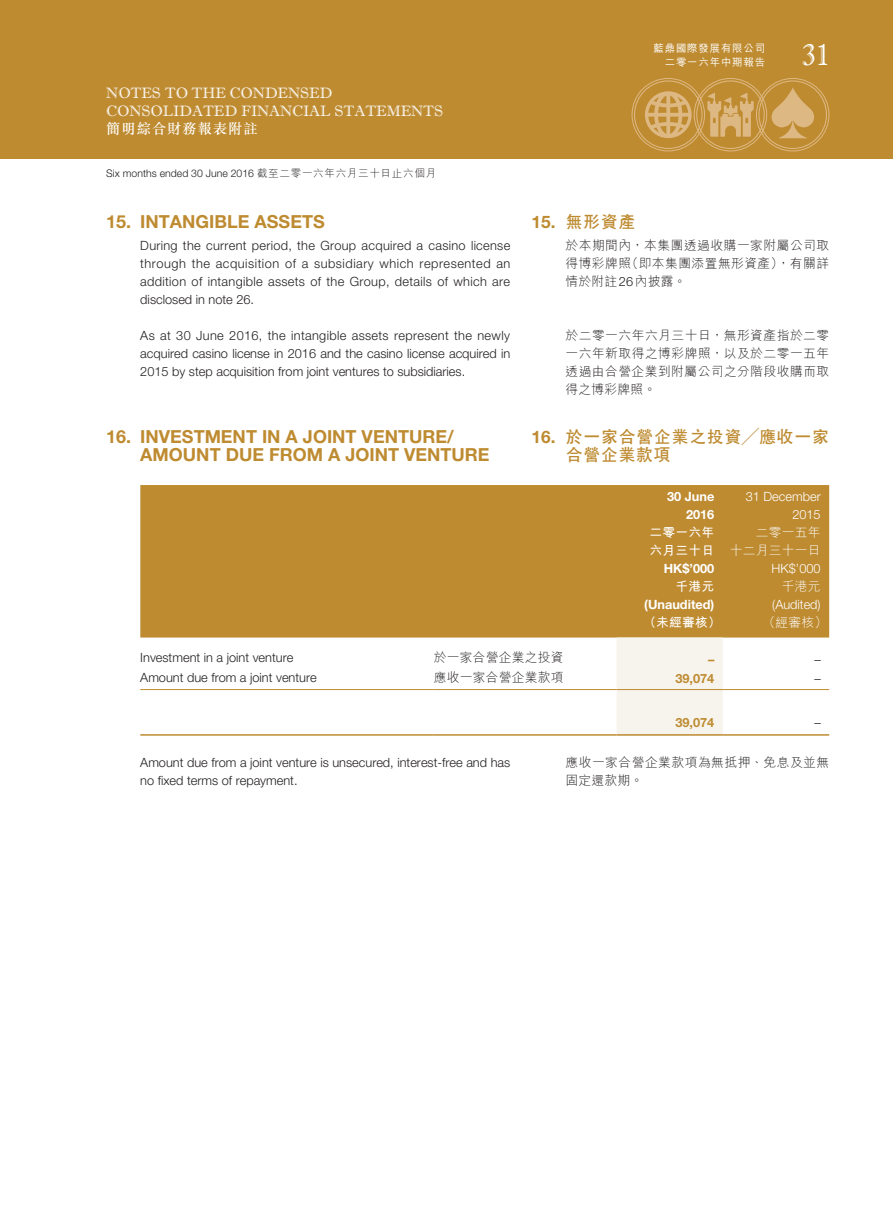
<style>
.page{position:relative;width:893px;height:1212px;background:#fff}
.page>*{position:absolute;margin:0;border:0;box-sizing:border-box;transform-origin:0 0}
.t1{font:30px "Imprint MT Shadow";color:#fff}
._01_H1_E{font:700 18px/18px "Helvetica Neue LT Std";color:#be8b31}
._001_H1_C{font:700 17.25px/18px "C Hei 2 HK";letter-spacing:.025em;color:#be8b31}
.t2{font:15px/18px "Imprint MT Shadow";color:#fff}
.t3{font:500 14.25px "M Sung HK";letter-spacing:.07em;color:#fff}
._00_txt_E{font:300 12.75px/18px "Helvetica Neue LT Std";color:#231f20;text-align:justify}
._000_txt_C{font:300 12.75px/18px "M Hei HK";letter-spacing:.04em;color:#231f20;text-align:justify}
._50_Table_txt{font:300 12.75px "Helvetica Neue LT Std";color:#231f20}
._50_Table_txt-2{font:300 12.75px "Helvetica Neue LT Std";color:#fff}
._50_Table_txt-3{font:700 12.75px "Helvetica Neue LT Std";color:#fff}
._50_Table_txt-4{font:300 12.75px "M Hei HK";letter-spacing:.02em;color:#fff}
._50_Table_txt-5{font:300 12.75px "M Hei HK";letter-spacing:.02em;color:#231f20}
._50_Table_txt-6{font:700 12.75px "M Hei HK";letter-spacing:.02em;color:#fff}
._50_Table_txt-7{font:700 12.75px "Helvetica Neue LT Std";color:#be8b31}
.t4{font:300 10.5px "Helvetica Neue LT Std";color:#231f20}
.t5{font:500 10.5px/13.5px "M Hei HK";letter-spacing:.07em;color:#fff;text-align:right}
.s1{font-family:"M Hei HK"}
.s2{font-family:"Helvetica Neue LT Std"}
</style>
<div class="page">
<div style="left:0;top:0;width:893px;height:159px;background:#be8b31"></div>
<div style="left:756px;top:78px;width:73px;height:73px;border:1px solid #deb883;border-radius:50%"></div>
<div style="left:758px;top:80px;width:69px;height:69px;border:1px solid #deb883;border-radius:50%"></div>
<div style="left:694px;top:78px;width:73px;height:73px;border:1px solid #deb883;border-radius:50%"></div>
<div style="left:696px;top:80px;width:69px;height:69px;border:1px solid #deb883;border-radius:50%"></div>
<svg style="left:707px;top:93px;width:47px;height:44px"></svg>
<svg style="left:771px;top:87px;width:43px;height:51px"></svg>
<div style="left:632px;top:78px;width:73px;height:73px;border:1px solid #deb883;border-radius:50%"></div>
<div style="left:634px;top:80px;width:68px;height:69px;border:1px solid #deb883;border-radius:50%"></div>
<svg style="left:645px;top:91px;width:47px;height:47px"></svg>
<div style="left:140px;top:485px;width:689px;height:152px;background:#be8b31"></div>
<div style="left:617px;top:637px;width:106px;height:97px;background:#f7f4ed"></div>
<hr style="left:140px;top:689px;width:294px;height:1px;background:#be8b31">
<hr style="left:434px;top:689px;width:183px;height:1px;background:#be8b31">
<hr style="left:617px;top:689px;width:106px;height:1px;background:#be8b31">
<hr style="left:723px;top:689px;width:106px;height:1px;background:#be8b31">
<hr style="left:140px;top:734px;width:294px;height:2px;background:#be8b31">
<hr style="left:434px;top:734px;width:183px;height:2px;background:#be8b31">
<hr style="left:617px;top:734px;width:106px;height:2px;background:#be8b31">
<hr style="left:723px;top:734px;width:106px;height:2px;background:#be8b31">
<p class="t2" style="left:106px;top:84px;width:338px">NOTES TO THE CONDENSED<br>CONSOLIDATED FINANCIAL STATEMENTS</p>
<p class="t3" style="left:106px;top:119px;width:153px">簡明綜合財務報表附註</p>
<p class="t4" style="left:106px;top:166px;width:331px">Six months ended 30 June 2016 <span class="s1">截至二零一六年六月三十日止六個月</span></p>
<p class="_01_H1_E" style="left:106px;top:212px;width:220px">15. INTANGIBLE ASSETS</p>
<p class="_00_txt_E" style="left:140px;top:236px;width:372px">During the current period, the Group acquired a casino license through the acquisition of a subsidiary which represented an addition of intangible assets of the Group, details of which are disclosed in note 26.</p>
<p class="_00_txt_E" style="left:140px;top:326px;width:371px">As at 30 June 2016, the intangible assets represent the newly acquired casino license in 2016 and the casino license acquired in 2015 by step acquisition from joint ventures to subsidiaries.</p>
<p class="_01_H1_E" style="left:140px;top:427px;width:351px;text-indent:-34px">16. INVESTMENT IN A JOINT VENTURE/<br>AMOUNT DUE FROM A JOINT VENTURE</p>
<p class="t5" style="left:654px;top:41px;width:113px">藍鼎國際發展有限公司二零一六年中期報告</p>
<h1 class="t1" style="left:801px;top:37px;width:30px">31</h1>
<p class="_001_H1_C" style="left:531px;top:212px;width:106px"><span class="s2">15.</span> 無形資產</p>
<p class="_000_txt_C" style="left:566px;top:236px;width:265px">於本期間內，本集團透過收購一家附屬公司取得博彩牌照（即本集團添置無形資產），有關詳情於附註<span class="s2">26</span>內披露。</p>
<p class="_000_txt_C" style="left:566px;top:326px;width:265px">於二零一六年六月三十日，無形資產指於二零一六年新取得之博彩牌照，以及於二零一五年透過由合營企業到附屬公司之分階段收購而取得之博彩牌照。</p>
<p class="_001_H1_C" style="left:566px;top:427px;width:265px;text-indent:-34px"><span class="s2">16.</span> 於一家合營企業之投資╱應收一家合營企業款項</p>
<p class="_50_Table_txt-3" style="left:667px;top:488px;width:49px">30 June</p>
<p class="_50_Table_txt-3" style="left:686px;top:506px;width:30px">2016</p>
<p class="_50_Table_txt-6" style="left:650px;top:523px;width:66px">二零一六年</p>
<p class="_50_Table_txt-6" style="left:650px;top:541px;width:66px">六月三十日</p>
<p class="_50_Table_txt-2" style="left:746px;top:488px;width:76px">31 December</p>
<p class="_50_Table_txt-2" style="left:792px;top:506px;width:30px">2015</p>
<p class="_50_Table_txt-4" style="left:756px;top:526px;width:66px">二零一五年</p>
<p class="_50_Table_txt-4" style="left:730px;top:544px;width:92px">十二月三十一日</p>
<p class="_50_Table_txt-3" style="left:664px;top:560px;width:52px">HK$’000</p>
<p class="_50_Table_txt-2" style="left:771px;top:560px;width:51px">HK$’000</p>
<p class="_50_Table_txt-6" style="left:676px;top:577px;width:40px">千港元</p>
<p class="_50_Table_txt-4" style="left:782px;top:580px;width:40px">千港元</p>
<p class="_50_Table_txt-3" style="left:644px;top:596px;width:72px">(Unaudited)</p>
<p class="_50_Table_txt-2" style="left:772px;top:596px;width:50px">(Audited)</p>
<p class="_50_Table_txt-6" style="left:643px;top:613px;width:79px">（未經審核）</p>
<p class="_50_Table_txt-4" style="left:763px;top:616px;width:66px">（經審核）</p>
<p class="_50_Table_txt" style="left:140px;top:649px;width:155px">Investment in a joint venture</p>
<p class="_50_Table_txt-5" style="left:434px;top:651px;width:131px">於一家合營企業之投資</p>
<p class="_50_Table_txt-7" style="left:708px;top:651px;width:8px">–</p>
<p class="_50_Table_txt" style="left:814px;top:651px;width:8px">–</p>
<p class="_50_Table_txt" style="left:140px;top:669px;width:178px">Amount due from a joint venture</p>
<p class="_50_Table_txt-5" style="left:434px;top:671px;width:131px">應收一家合營企業款項</p>
<p class="_50_Table_txt-7" style="left:675px;top:671px;width:40px">39,074</p>
<p class="_50_Table_txt" style="left:814px;top:671px;width:8px">–</p>
<p class="_50_Table_txt-7" style="left:675px;top:715px;width:40px">39,074</p>
<p class="_50_Table_txt" style="left:814px;top:715px;width:8px">–</p>
<p class="_00_txt_E" style="left:140px;top:753px;width:371px">Amount due from a joint venture is unsecured, interest-free and has no fixed terms of repayment.</p>
<p class="_000_txt_C" style="left:566px;top:753px;width:265px">應收一家合營企業款項為無抵押、免息及並無固定還款期。</p>
</div>
